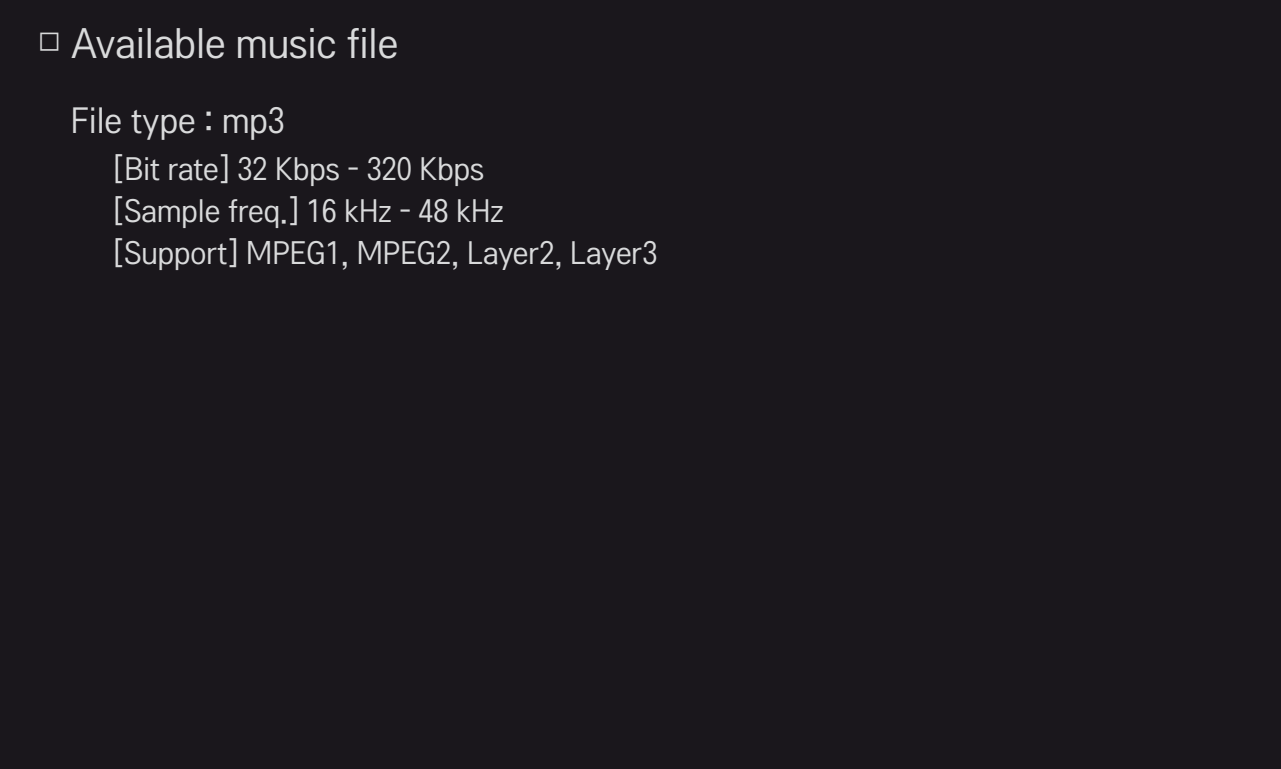
<style>
.page{position:relative;width:1281px;height:769px;background:#fff}
.page>*{position:absolute;margin:0;border:0;box-sizing:border-box;transform-origin:0 0}
.t1{font:300 42px "LG Display";color:#d9dadb}
.t2{font:300 36px "LG Display";color:#d9dadb}
.t3{font:300 32px/41.6px "LG Display";color:#d9dadb}
</style>
<div class="page">
<div style="left:0;top:0;width:1280px;height:768px;background:#1a171c"></div>
<h1 class="t1" style="left:37px;top:12px;width:362px">❓ Available music file</h1>
<p class="t2" style="left:71px;top:93px;width:215px">File type : mp3</p>
<p class="t3" style="left:113px;top:145px;width:545px">[Bit rate] 32 Kbps - 320 Kbps<br>[Sample freq.] 16 kHz - 48 kHz<br>[Support] MPEG1, MPEG2, Layer2, Layer3</p>
</div>
